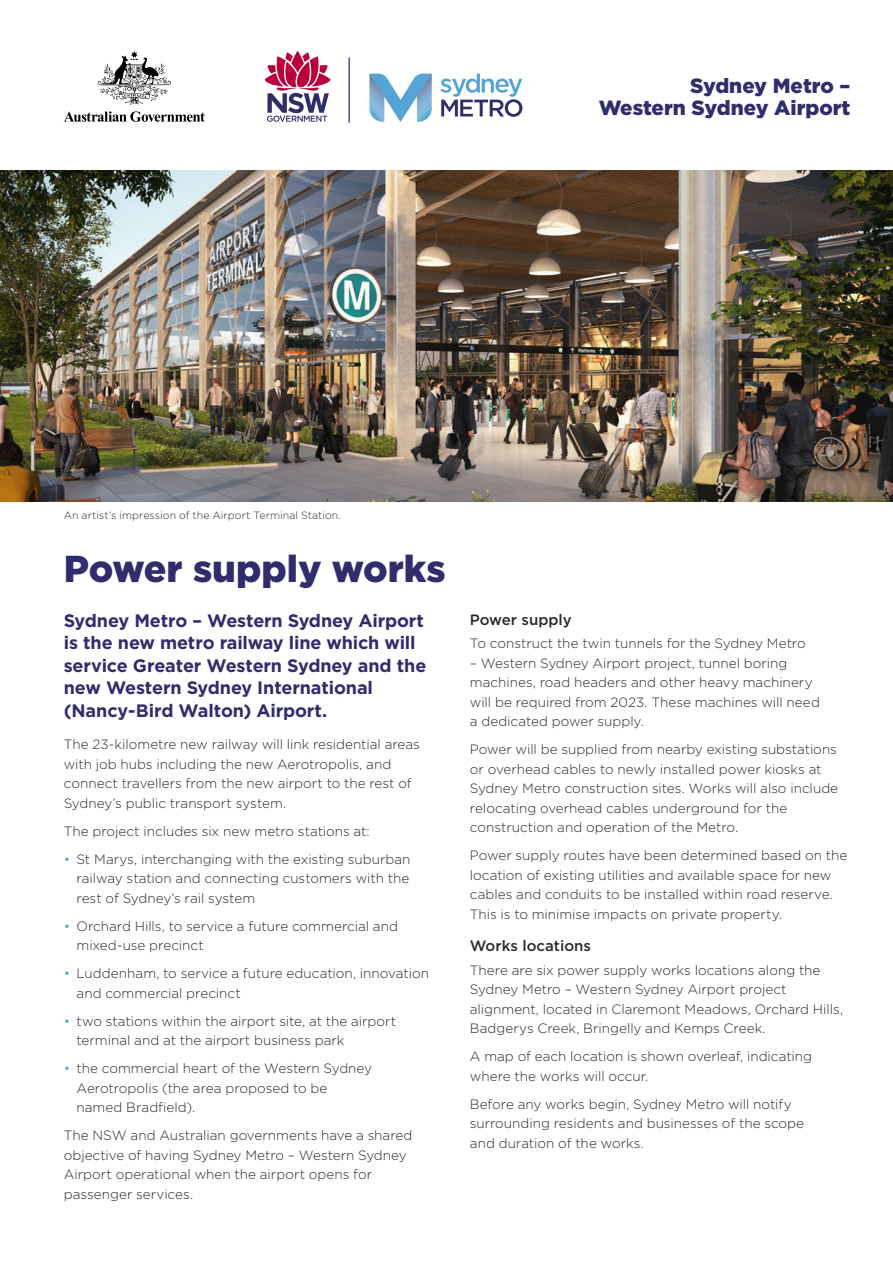
<style>
.page{position:relative;width:893px;height:1263px;background:#fff}
.page>*{position:absolute;margin:0;border:0;box-sizing:border-box;transform-origin:0 0}
.t1{font:900 37.5px "Gotham";color:#302d6d}
.t2{font:900 20.55px/22.6px "Gotham";color:#302d6d;text-align:right}
.t3{font:700 18px "Gotham";letter-spacing:-.01em;color:#302d6d}
.t4{font:500 15px "Gotham";color:#292929}
.t5{font:300 13.5px/19.5px "Gotham";color:#292929}
.t6{font:300 10.5px "Gotham";letter-spacing:.01em;color:#292929}
.s1{color:#55a4d5}
</style>
<div class="page">
<svg style="left:440px;top:74px;width:82px;height:43px"></svg>
<svg style="left:369px;top:74px;width:63px;height:48px"></svg>
<hr style="left:348px;top:57px;width:2px;height:66px;background:#302d6d">
<svg style="left:265px;top:51px;width:65px;height:71px"></svg>
<svg style="left:64px;top:111px;width:141px;height:11px"></svg>
<svg style="left:98px;top:51px;width:73px;height:54px"></svg>
<img style="left:0;top:170px;width:893px;height:332px">
<p class="t2" style="left:599px;top:74px;width:253px">Sydney Metro –<br>Western Sydney Airport</p>
<p class="t6" style="left:64px;top:508px;width:279px">An artist’s impression of the Airport Terminal Station.</p>
<h1 class="t1" style="left:64px;top:543px;width:383px">Power supply works</h1>
<p class="t3" style="left:64px;top:609px;width:362px">Sydney Metro – Western Sydney Airport</p>
<p class="t4" style="left:470px;top:609px;width:103px">Power supply</p>
<p class="t3" style="left:64px;top:631px;width:353px">is the new metro railway line which will</p>
<p class="t5" style="left:470px;top:633px;width:337px">To construct the twin tunnels for the Sydney Metro</p>
<p class="t3" style="left:64px;top:654px;width:364px">service Greater Western Sydney and the</p>
<p class="t5" style="left:470px;top:653px;width:319px">– Western Sydney Airport project, tunnel boring</p>
<p class="t3" style="left:64px;top:676px;width:311px">new Western Sydney International</p>
<p class="t5" style="left:470px;top:672px;width:344px">machines, road headers and other heavy machinery</p>
<p class="t3" style="left:64px;top:699px;width:265px">(Nancy-Bird Walton) Airport.</p>
<p class="t5" style="left:470px;top:692px;width:351px">will be required from 2023. These machines will need a dedicated power supply.</p>
<p class="t5" style="left:64px;top:734px;width:358px">The 23-kilometre new railway will link residential areas</p>
<p class="t5" style="left:470px;top:739px;width:369px">Power will be supplied from nearby existing substations</p>
<p class="t5" style="left:64px;top:754px;width:329px">with job hubs including the new Aerotropolis, and</p>
<p class="t5" style="left:470px;top:759px;width:353px">or overhead cables to newly installed power kiosks at</p>
<p class="t5" style="left:64px;top:773px;width:350px">connect travellers from the new airport to the rest of</p>
<p class="t5" style="left:470px;top:778px;width:370px">Sydney Metro construction sites. Works will also include</p>
<p class="t5" style="left:64px;top:793px;width:224px">Sydney’s public transport system.</p>
<p class="t5" style="left:470px;top:798px;width:319px">relocating overhead cables underground for the</p>
<p class="t5" style="left:64px;top:821px;width:308px">The project includes six new metro stations at:</p>
<p class="t5" style="left:470px;top:817px;width:270px">construction and operation of the Metro.</p>
<p class="t5" style="left:64px;top:849px;width:348px"><span class="s1">•</span> St Marys, interchanging with the existing suburban</p>
<p class="t5" style="left:470px;top:845px;width:379px">Power supply routes have been determined based on the</p>
<p class="t5" style="left:77px;top:868px;width:334px">railway station and connecting customers with the</p>
<p class="t5" style="left:470px;top:865px;width:363px">location of existing utilities and available space for new</p>
<p class="t5" style="left:77px;top:888px;width:180px">rest of Sydney’s rail system</p>
<p class="t5" style="left:470px;top:884px;width:364px">cables and conduits to be installed within road reserve.<br>This is to minimise impacts on private property.</p>
<p class="t5" style="left:77px;top:916px;width:323px;text-indent:-13px"><span class="s1">•</span> Orchard Hills, to service a future commercial and mixed-use precinct</p>
<p class="t4" style="left:470px;top:936px;width:123px">Works locations</p>
<p class="t5" style="left:64px;top:963px;width:367px"><span class="s1">•</span> Luddenham, to service a future education, innovation</p>
<p class="t5" style="left:470px;top:960px;width:352px">There are six power supply works locations along the</p>
<p class="t5" style="left:77px;top:983px;width:166px">and commercial precinct</p>
<p class="t5" style="left:470px;top:979px;width:375px">Sydney Metro – Western Sydney Airport project alignment, located in Claremont Meadows, Orchard Hills,</p>
<p class="t5" style="left:64px;top:1011px;width:334px"><span class="s1">•</span> two stations within the airport site, at the airport</p>
<p class="t5" style="left:470px;top:1018px;width:297px">Badgerys Creek, Bringelly and Kemps Creek.</p>
<p class="t5" style="left:77px;top:1030px;width:269px">terminal and at the airport business park</p>
<p class="t5" style="left:64px;top:1058px;width:310px"><span class="s1">•</span> the commercial heart of the Western Sydney</p>
<p class="t5" style="left:77px;top:1078px;width:252px">Aerotropolis (the area proposed to be named Bradfield).</p>
<p class="t5" style="left:64px;top:1125px;width:350px">The NSW and Australian governments have a shared</p>
<p class="t5" style="left:64px;top:1145px;width:344px">objective of having Sydney Metro – Western Sydney<br>Airport operational when the airport opens for passenger services.</p>
<p class="t5" style="left:470px;top:1046px;width:344px">A map of each location is shown overleaf, indicating</p>
<p class="t5" style="left:470px;top:1066px;width:180px">where the works will occur.</p>
<p class="t5" style="left:470px;top:1094px;width:336px">Before any works begin, Sydney Metro will notify surrounding residents and businesses of the scope</p>
<p class="t5" style="left:470px;top:1133px;width:175px">and duration of the works.</p>
</div>
